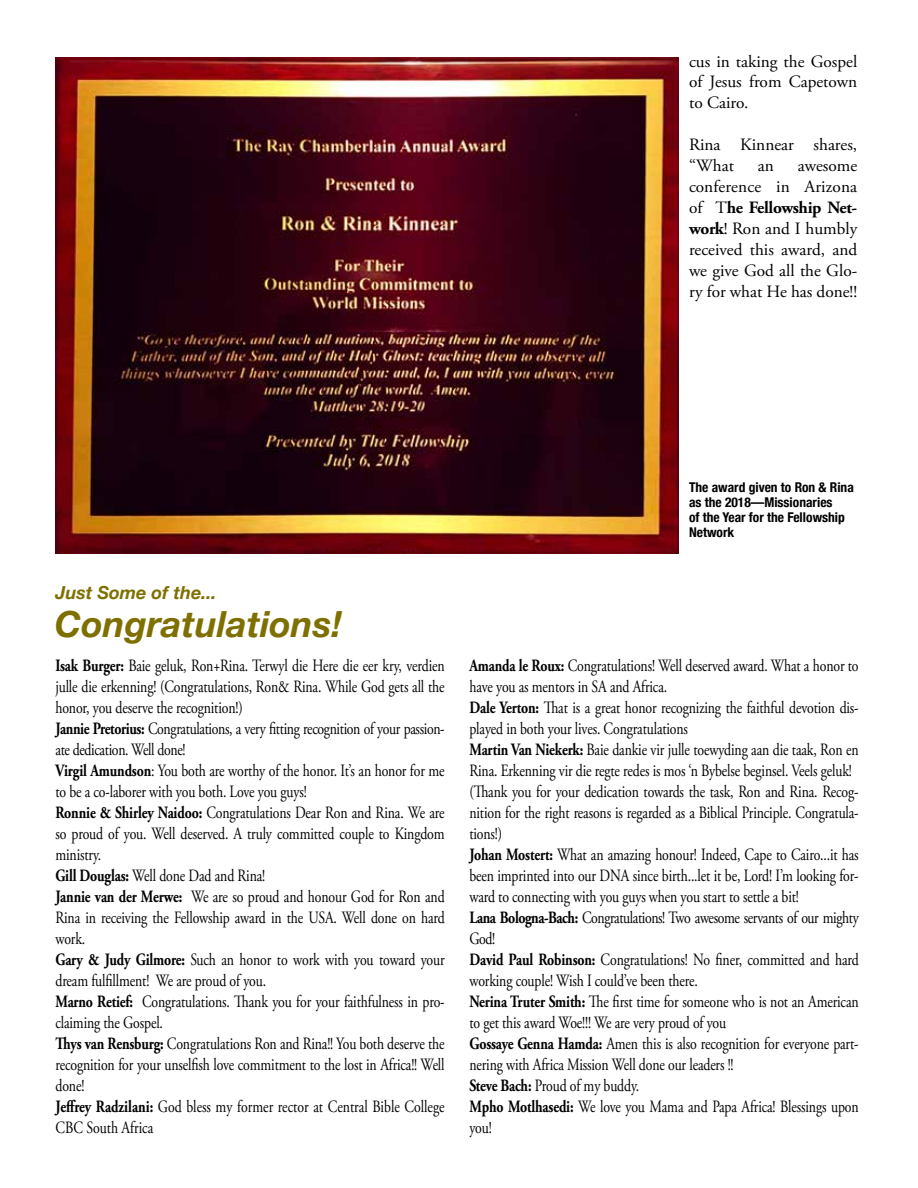
<style>
.page{position:relative;width:918px;height:1188px;background:#fff}
.page>*{position:absolute;margin:0;border:0;box-sizing:border-box;transform-origin:0 0}
.t1{font:italic 700 36px "Helvetica Neue";color:#7e7000}
.t2{font:italic 700 18px "Helvetica Neue";color:#7e7000}
.t3{font:17.25px/21px "Adobe Garamond Pro";letter-spacing:-.01em;color:#000;scale:.8 1}
.t4{font:17.25px/21px "Adobe Garamond Pro";letter-spacing:-.01em;color:#000;text-align:justify}
.t5{font:700 condensed 13.5px/15px "Helvetica Neue";color:#000}
.s1{font-weight:700}
</style>
<div class="page">
<img style="left:55px;top:57px;width:624px;height:497px">
<p class="t4" style="left:689px;top:51px;width:170px">cus in taking the Gospel of Jesus from Capetown to Cairo.</p>
<p class="t4" style="left:689px;top:135px;width:170px">Rina Kinnear shares, “What</p>
<p class="t4" style="left:689px;top:156px;width:170px;text-indent:109px">awesome conference in Arizona of T<span class="s1">he Fellowship Net&shy;work</span>! Ron and I humbly received this award, and we give God all the Glo&shy;ry for what He has done!!</p>
<p class="t4" style="left:758px;top:156px;width:18px">an</p>
<p class="t2" style="left:55px;top:578px;width:163px">Just Some of the...</p>
<h1 class="t1" style="left:55px;top:596px;width:289px">Congratulations!</h1>
<p class="t5" style="left:689px;top:479px;width:166px">The award given to Ron &amp; Rina as the 2018—Missionaries<br>of the Year for the Fellowship<br>Network</p>
<p class="t3" style="left:55px;top:656px;width:488px"><span class="s1">Isak Burger:</span> Baie geluk, Ron+Rina. Terwyl die Here die eer kry, verdien julle die erkenning! (Congratulations, Ron&amp; Rina. While God gets all the honor, you deserve the recognition!)<br><span class="s1">Jannie Pretorius:</span> Congratulations, a very fitting recognition of your passion&shy;ate dedication. Well done!<br><span class="s1">Virgil Amundson</span>: You both are worthy of the honor. It’s an honor for me to be a co-laborer with you both. Love you guys!<br><span class="s1">Ronnie &amp; Shirley Naidoo:</span> Congratulations Dear Ron and Rina. We are so proud of you. Well deserved. A truly committed couple to Kingdom ministry.<br><span class="s1">Gill Douglas:</span> Well done Dad and Rina!<br><span class="s1">Jannie van der Merwe:</span> We are so proud and honour God for Ron and Rina in receiving the Fellowship award in the USA. Well done on hard work.<br><span class="s1">Gary &amp; Judy Gilmore:</span> Such an honor to work with you toward your dream fulfillment! We are proud of you.<br><span class="s1">Marno Retief:</span> Congratulations. Thank you for your faithfulness in pro&shy;claiming the Gospel.<br><span class="s1">Thys van Rensburg:</span> Congratulations Ron and Rina!! You both deserve the recognition for your unselfish love commitment to the lost in Africa!! Well done!<br><span class="s1">Jeffrey Radzilani:</span> God bless my former rector at Central Bible College CBC South Africa</p>
<p class="t3" style="left:469px;top:656px;width:488px"><span class="s1">Amanda le Roux:</span> Congratulations! Well deserved award. What a honor to have you as mentors in SA and Africa.<br><span class="s1">Dale Yerton:</span> That is a great honor recognizing the faithful devotion dis&shy;played in both your lives. Congratulations<br><span class="s1">Martin Van Niekerk:</span> Baie dankie vir julle toewyding aan die taak, Ron en Rina. Erkenning vir die regte redes is mos ‘n Bybelse beginsel. Veels geluk! (Thank you for your dedication towards the task, Ron and Rina. Recog&shy;nition for the right reasons is regarded as a Biblical Principle. Congratula&shy;tions!)<br><span class="s1">Johan Mostert:</span> What an amazing honour! Indeed, Cape to Cairo...it has been imprinted into our DNA since birth...let it be, Lord! I’m looking for&shy;ward to connecting with you guys when you start to settle a bit!<br><span class="s1">Lana Bologna-Bach:</span> Congratulations! Two awesome servants of our mighty God!<br><span class="s1">David Paul Robinson:</span> Congratulations! No finer, committed and hard working couple! Wish I could’ve been there.<br><span class="s1">Nerina Truter Smith:</span> The first time for someone who is not an American to get this award Woe!!! We are very proud of you<br><span class="s1">Gossaye Genna Hamda:</span> Amen this is also recognition for everyone part&shy;nering with Africa Mission Well done our leaders !!<br><span class="s1">Steve Bach:</span> Proud of my buddy.<br><span class="s1">Mpho Motlhasedi:</span> We love you Mama and Papa Africa! Blessings upon you!</p>
</div>
